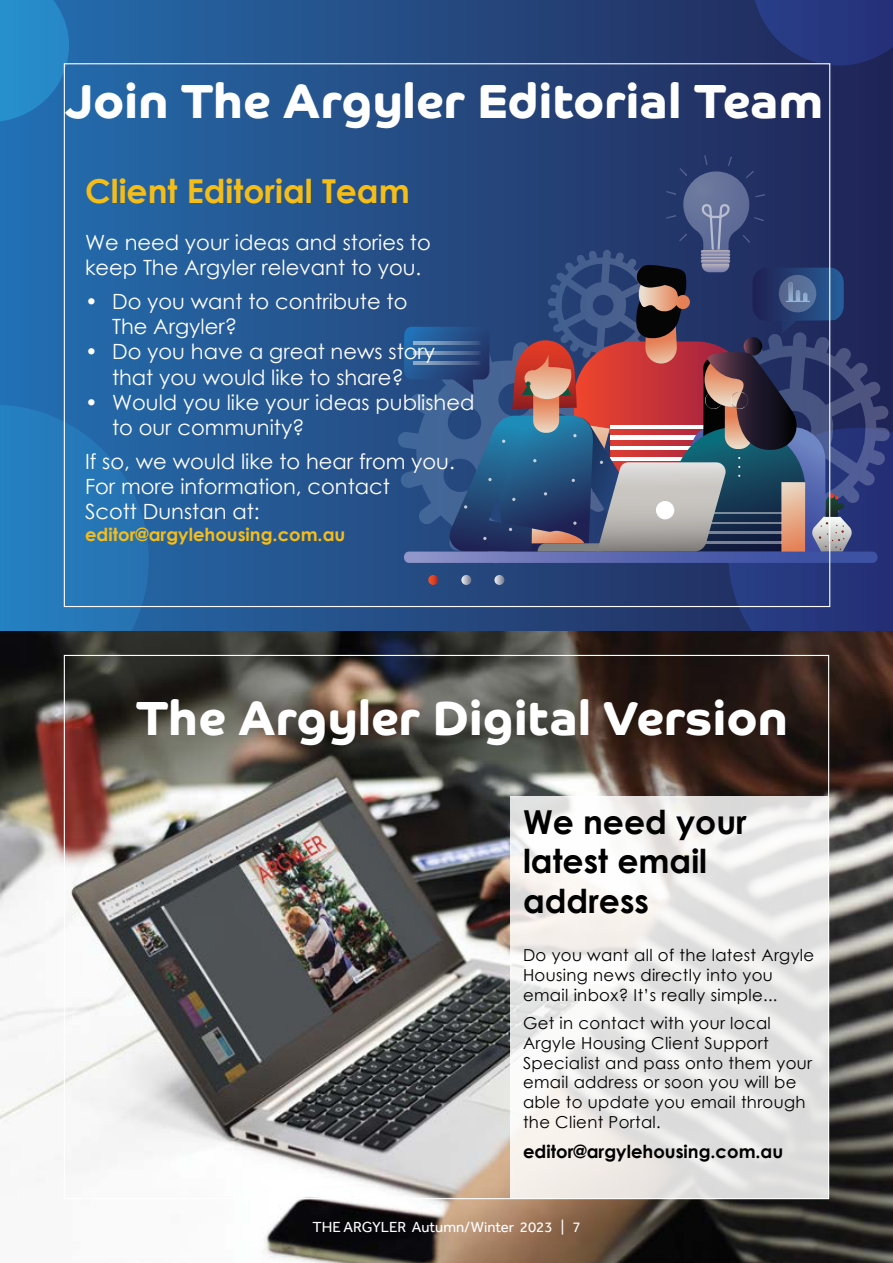
<style>
.page{position:relative;width:893px;height:1263px;background:#fff}
.page>*{position:absolute;margin:0;border:0;box-sizing:border-box;transform-origin:0 0}
.t1{font:700 48px "Co Headline";letter-spacing:.01em;color:#fff}
.t2{font:700 33px/39.6px "Century Gothic";color:#000}
.t3{font:700 33px "Century Gothic";color:#f5bd17}
.t4{font:21px/25.2px "Century Gothic";color:#fff}
.t5{font:700 18px "Century Gothic";color:#f5bd17}
.t6{font:700 18px "Century Gothic";color:#000}
.t7{font:16.5px/19.8px "Century Gothic";letter-spacing:.02em;color:#000}
.t8{font:15px "Effra";color:#fff}
</style>
<div class="page">
<div style="left:0;top:0;width:893px;height:631px;background:linear-gradient(to right,#2771b1,#232454)"></div>
<svg style="left:0;top:405px;width:149px;height:226px;background:#2777b7"></svg>
<svg style="left:752px;top:0;width:141px;height:65px;background:#27367a"></svg>
<svg style="left:0;top:0;width:69px;height:122px;background:#2787c5"></svg>
<svg style="left:398px;top:342px;width:6px;height:221px"></svg>
<svg style="left:404px;top:155px;width:489px;height:476px;background:#434c76"></svg>
<img style="left:0;top:631px;width:893px;height:632px">
<svg style="left:510px;top:796px;width:317px;height:401px"></svg>
<h1 class="t1" style="left:65px;top:73px;width:760px">Join The Argyler Editorial Team</h1>
<h2 class="t3" style="left:85px;top:166px;width:326px">Client Editorial Team</h2>
<p class="t4" style="left:85px;top:230px;width:347px">We need your ideas and stories to keep The Argyler relevant to you.</p>
<p class="t4" style="left:112px;top:289px;width:297px;text-indent:-27px">• Do you want to contribute to<br>The Argyler?</p>
<p class="t4" style="left:85px;top:339px;width:352px;text-align:center">• Do you have a great news story that you would like to share?</p>
<p class="t4" style="left:112px;top:389px;width:364px;text-indent:-27px">• Would you like your ideas published to our community?</p>
<p class="t4" style="left:85px;top:448px;width:371px">If so, we would like to hear from you.<br>For more information, contact<br>Scott Dunstan at:</p>
<p class="t5" style="left:85px;top:521px;width:262px">editor@argylehousing.com.au</p>
<h1 class="t1" style="left:136px;top:690px;width:653px">The Argyler Digital Version</h1>
<h2 class="t2" style="left:523px;top:800px;width:225px">We need your latest email address</h2>
<p class="t7" style="left:523px;top:945px;width:293px">Do you want all of the latest Argyle<br>Housing news directly into you email inbox? It’s really simple...</p>
<p class="t7" style="left:523px;top:1013px;width:291px">Get in contact with your local<br>Argyle Housing Client Support<br>Specialist and pass onto them your email address or soon you will be able to update you email through the Client Portal.</p>
<p class="t6" style="left:523px;top:1138px;width:262px">editor@argylehousing.com.au</p>
<p class="t8" style="left:312px;top:1218px;width:270px">THE ARGYLER Autumn/Winter 2023 | 7</p>
</div>
